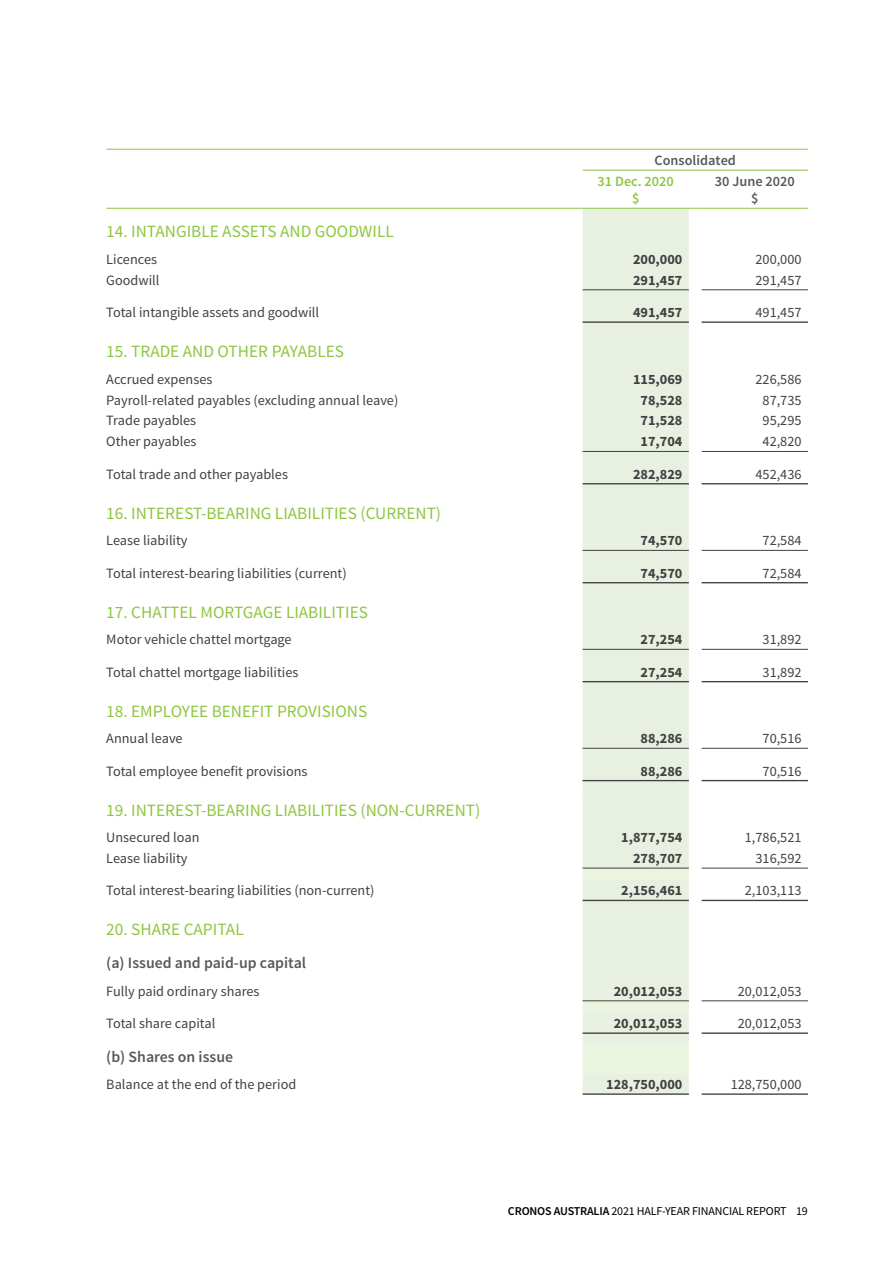
<style>
.page{position:relative;width:893px;height:1263px;background:#fff}
.page>*{position:absolute;margin:0;border:0;box-sizing:border-box;transform-origin:0 0}
.t1{font:17.25px "Source Sans Pro";color:#8dc63f}
.t2{font:600 15.75px "Source Sans Pro";color:#58595b}
.t3{font:14.25px "Source Sans Pro";color:#414042}
.t4{font:700 14.25px "Source Sans Pro";color:#414042}
.t5{font:600 14.25px/17.2px "Source Sans Pro";color:#58595b;text-align:center}
.t6{font:600 14.25px/17.2px "Source Sans Pro";color:#8dc63f;text-align:center}
.t7{font:12px "Source Sans Pro";letter-spacing:-.015em;color:#000}
.s1{font-weight:600}
</style>
<div class="page">
<div style="left:583px;top:209px;width:106px;height:884px;background:#e8f1e1"></div>
<div style="left:583px;top:869px;width:106px;height:204px;background:#e8f1e1"></div>
<hr style="left:106px;top:149px;width:477px;height:1px;background:#8dc63f">
<hr style="left:583px;top:149px;width:106px;height:1px;background:#8dc63f">
<svg style="left:689px;top:149px;width:13px;height:1px"></svg>
<hr style="left:702px;top:149px;width:106px;height:1px;background:#8dc63f">
<svg style="left:689px;top:170px;width:13px;height:1px"></svg>
<hr style="left:702px;top:170px;width:106px;height:1px;background:#8dc63f">
<hr style="left:106px;top:208px;width:477px;height:1px;background:#8dc63f">
<svg style="left:689px;top:208px;width:13px;height:1px"></svg>
<hr style="left:702px;top:208px;width:106px;height:1px;background:#8dc63f">
<hr style="left:583px;top:170px;width:106px;height:1px;background:#8dc63f">
<hr style="left:583px;top:208px;width:106px;height:1px;background:#8dc63f">
<hr style="left:583px;top:289px;width:106px;height:1px;background:#414042">
<hr style="left:702px;top:289px;width:106px;height:1px;background:#414042">
<hr style="left:583px;top:451px;width:106px;height:1px;background:#414042">
<hr style="left:702px;top:451px;width:106px;height:1px;background:#414042">
<hr style="left:583px;top:550px;width:106px;height:1px;background:#414042">
<hr style="left:702px;top:550px;width:106px;height:1px;background:#414042">
<hr style="left:583px;top:649px;width:106px;height:1px;background:#414042">
<hr style="left:702px;top:649px;width:106px;height:1px;background:#414042">
<hr style="left:583px;top:748px;width:106px;height:1px;background:#414042">
<hr style="left:702px;top:748px;width:106px;height:1px;background:#414042">
<hr style="left:583px;top:868px;width:106px;height:1px;background:#414042">
<hr style="left:702px;top:868px;width:106px;height:1px;background:#414042">
<hr style="left:583px;top:1000px;width:106px;height:1px;background:#414042">
<hr style="left:702px;top:1000px;width:106px;height:1px;background:#414042">
<hr style="left:583px;top:321px;width:106px;height:2px;background:#414042">
<hr style="left:702px;top:321px;width:106px;height:2px;background:#414042">
<hr style="left:583px;top:483px;width:106px;height:1px;background:#414042">
<hr style="left:702px;top:483px;width:106px;height:1px;background:#414042">
<hr style="left:583px;top:582px;width:106px;height:1px;background:#414042">
<hr style="left:702px;top:582px;width:106px;height:1px;background:#414042">
<hr style="left:583px;top:681px;width:106px;height:1px;background:#414042">
<hr style="left:702px;top:681px;width:106px;height:1px;background:#414042">
<hr style="left:583px;top:780px;width:106px;height:1px;background:#414042">
<hr style="left:702px;top:780px;width:106px;height:1px;background:#414042">
<hr style="left:583px;top:900px;width:106px;height:1px;background:#414042">
<hr style="left:702px;top:900px;width:106px;height:1px;background:#414042">
<hr style="left:583px;top:1032px;width:106px;height:2px;background:#414042">
<hr style="left:702px;top:1032px;width:106px;height:2px;background:#414042">
<hr style="left:583px;top:1093px;width:106px;height:2px;background:#414042">
<hr style="left:702px;top:1093px;width:106px;height:2px;background:#414042">
<p class="t5" style="left:655px;top:152px;width:83px">Consolidated</p>
<p class="t6" style="left:598px;top:173px;width:78px">31 Dec. 2020 $</p>
<p class="t5" style="left:715px;top:173px;width:81px">30 June 2020 $</p>
<p class="t1" style="left:106px;top:221px;width:289px">14. INTANGIBLE ASSETS AND GOODWILL</p>
<p class="t3" style="left:106px;top:250px;width:52px">Licences</p>
<p class="t4" style="left:633px;top:250px;width:51px">200,000</p>
<p class="t3" style="left:755px;top:250px;width:48px">200,000</p>
<p class="t3" style="left:106px;top:271px;width:55px">Goodwill</p>
<p class="t4" style="left:633px;top:271px;width:51px">291,457</p>
<p class="t3" style="left:755px;top:271px;width:48px">291,457</p>
<p class="t3" style="left:106px;top:303px;width:214px">Total intangible assets and goodwill</p>
<p class="t4" style="left:633px;top:303px;width:51px">491,457</p>
<p class="t3" style="left:755px;top:303px;width:48px">491,457</p>
<p class="t1" style="left:106px;top:341px;width:239px">15. TRADE AND OTHER PAYABLES</p>
<p class="t3" style="left:106px;top:370px;width:108px">Accrued expenses</p>
<p class="t4" style="left:633px;top:370px;width:51px">115,069</p>
<p class="t3" style="left:755px;top:370px;width:48px">226,586</p>
<p class="t3" style="left:106px;top:391px;width:294px">Payroll-related payables (excluding annual leave)</p>
<p class="t4" style="left:641px;top:391px;width:43px">78,528</p>
<p class="t3" style="left:763px;top:391px;width:40px">87,735</p>
<p class="t3" style="left:106px;top:412px;width:91px">Trade payables</p>
<p class="t4" style="left:641px;top:412px;width:43px">71,528</p>
<p class="t3" style="left:763px;top:412px;width:40px">95,295</p>
<p class="t3" style="left:106px;top:433px;width:92px">Other payables</p>
<p class="t4" style="left:641px;top:432px;width:43px">17,704</p>
<p class="t3" style="left:763px;top:433px;width:40px">42,820</p>
<p class="t3" style="left:106px;top:465px;width:183px">Total trade and other payables</p>
<p class="t4" style="left:633px;top:465px;width:51px">282,829</p>
<p class="t3" style="left:755px;top:465px;width:48px">452,436</p>
<p class="t1" style="left:106px;top:502px;width:336px">16. INTEREST-BEARING LIABILITIES (CURRENT)</p>
<p class="t3" style="left:106px;top:532px;width:83px">Lease liability</p>
<p class="t4" style="left:641px;top:531px;width:43px">74,570</p>
<p class="t3" style="left:763px;top:532px;width:40px">72,584</p>
<p class="t3" style="left:106px;top:564px;width:242px">Total interest-bearing liabilities (current)</p>
<p class="t4" style="left:641px;top:564px;width:43px">74,570</p>
<p class="t3" style="left:763px;top:564px;width:40px">72,584</p>
<p class="t1" style="left:106px;top:601px;width:263px">17. CHATTEL MORTGAGE LIABILITIES</p>
<p class="t3" style="left:106px;top:631px;width:187px">Motor vehicle chattel mortgage</p>
<p class="t4" style="left:641px;top:630px;width:43px">27,254</p>
<p class="t3" style="left:763px;top:631px;width:40px">31,892</p>
<p class="t3" style="left:106px;top:663px;width:194px">Total chattel mortgage liabilities</p>
<p class="t4" style="left:641px;top:663px;width:43px">27,254</p>
<p class="t3" style="left:763px;top:663px;width:40px">31,892</p>
<p class="t1" style="left:106px;top:700px;width:262px">18. EMPLOYEE BENEFIT PROVISIONS</p>
<p class="t3" style="left:106px;top:730px;width:78px">Annual leave</p>
<p class="t4" style="left:641px;top:729px;width:43px">88,286</p>
<p class="t3" style="left:763px;top:730px;width:40px">70,516</p>
<p class="t3" style="left:106px;top:762px;width:203px">Total employee benefit provisions</p>
<p class="t4" style="left:641px;top:762px;width:43px">88,286</p>
<p class="t3" style="left:763px;top:762px;width:40px">70,516</p>
<p class="t1" style="left:106px;top:799px;width:375px">19. INTEREST-BEARING LIABILITIES (NON-CURRENT)</p>
<p class="t3" style="left:106px;top:828px;width:95px">Unsecured loan</p>
<p class="t4" style="left:621px;top:828px;width:63px">1,877,754</p>
<p class="t3" style="left:745px;top:828px;width:58px">1,786,521</p>
<p class="t3" style="left:106px;top:849px;width:83px">Lease liability</p>
<p class="t4" style="left:633px;top:849px;width:51px">278,707</p>
<p class="t3" style="left:755px;top:849px;width:48px">316,592</p>
<p class="t3" style="left:106px;top:882px;width:270px">Total interest-bearing liabilities (non-current)</p>
<p class="t4" style="left:621px;top:881px;width:63px">2,156,461</p>
<p class="t3" style="left:745px;top:882px;width:58px">2,103,113</p>
<p class="t1" style="left:106px;top:919px;width:139px">20. SHARE CAPITAL</p>
<p class="t2" style="left:106px;top:953px;width:201px">(a) Issued and paid-up capital</p>
<p class="t3" style="left:106px;top:982px;width:155px">Fully paid ordinary shares</p>
<p class="t4" style="left:614px;top:982px;width:70px">20,012,053</p>
<p class="t3" style="left:738px;top:982px;width:65px">20,012,053</p>
<p class="t3" style="left:106px;top:1014px;width:111px">Total share capital</p>
<p class="t4" style="left:614px;top:1014px;width:70px">20,012,053</p>
<p class="t3" style="left:738px;top:1014px;width:65px">20,012,053</p>
<p class="t2" style="left:106px;top:1046px;width:128px">(b) Shares on issue</p>
<p class="t3" style="left:106px;top:1075px;width:192px">Balance at the end of the period</p>
<p class="t4" style="left:606px;top:1075px;width:78px">128,750,000</p>
<p class="t3" style="left:731px;top:1075px;width:72px">128,750,000</p>
<p class="t7" style="left:508px;top:1203px;width:301px"><span class="s1">CRONOS AUSTRALIA</span> 2021 HALF-YEAR FINANCIAL REPORT 19</p>
</div>
